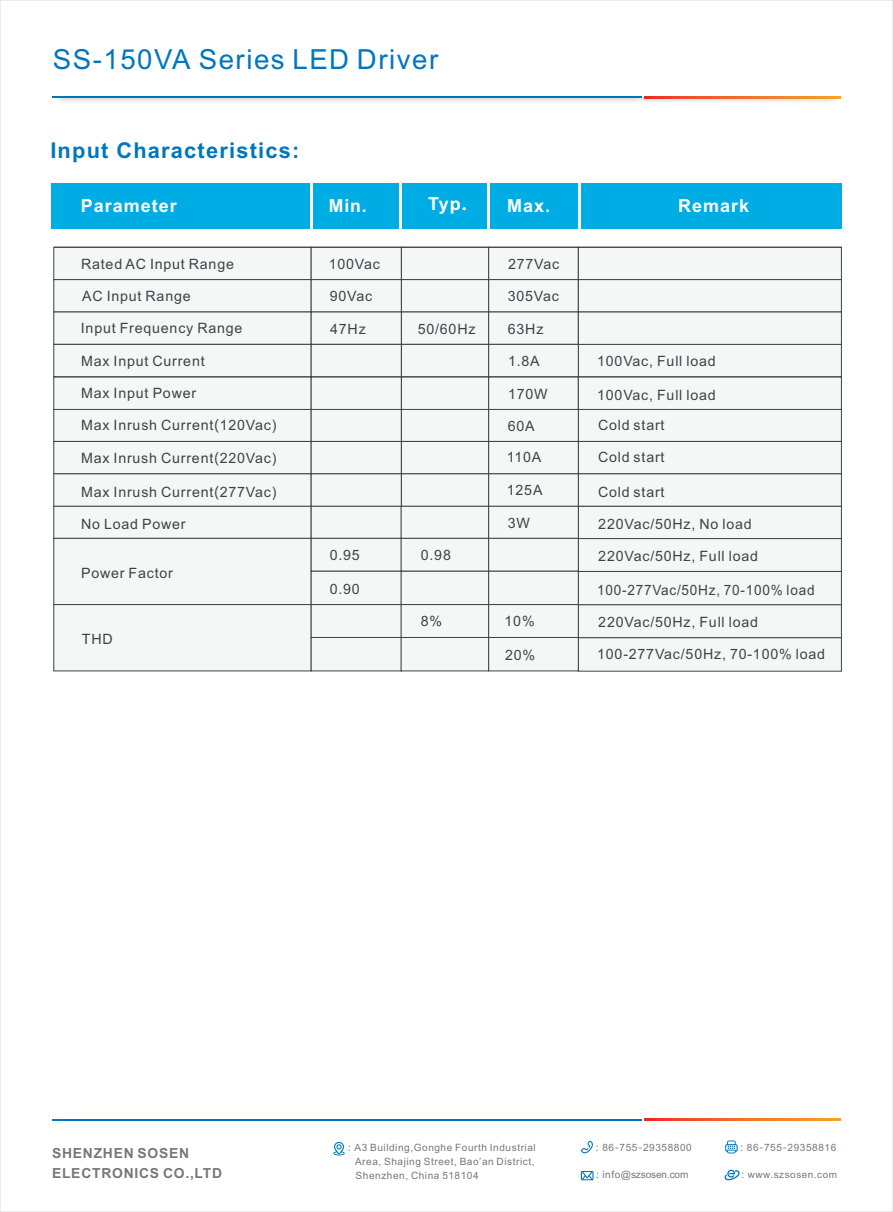
<style>
.page{position:relative;width:893px;height:1212px;background:#fff}
.page>*{position:absolute;margin:0;border:0;box-sizing:border-box;transform-origin:0 0}
.t1{font:27.6px "Arial";letter-spacing:.055em;color:#0076bf}
.t2{font:700 21.75px "Arial";letter-spacing:.055em;color:#0076bf}
.t3{font:700 18px "Arial";letter-spacing:.055em;color:#fff}
.t4{font:14.25px "Arial";letter-spacing:.055em;color:#3c4444}
.t5{font:14.25px "Arial";letter-spacing:.055em;color:#3c4444;scale:.95 1}
.t6{font:700 13.8px/20.2px "Arial";letter-spacing:.055em;color:#747879}
.t7{font:10.05px/13.8px "Arial";letter-spacing:.055em;color:#747879;text-align:justify}
.t8{font:10.05px "Arial";letter-spacing:-.015em;color:#747879}
.t9{font:9.9px "Arial";letter-spacing:.055em;color:#747879}
.s1{font-family:"Microsoft Ya Hei"}
</style>
<div class="page">
<div style="left:51px;top:184px;width:791px;height:45px;background:#00ace4"></div>
<hr style="left:310px;top:184px;width:2px;height:45px;background:#fff">
<img style="left:58px;top:98px;width:782px;height:4px">
<hr style="left:53px;top:97px;width:589px;height:1px;background:#0076bf">
<svg style="left:644px;top:97px;width:196px;height:1px"></svg>
<svg style="left:53px;top:246px;width:789px;height:426px"></svg>
<svg style="left:333px;top:1142px;width:12px;height:13px"></svg>
<svg style="left:581px;top:1140px;width:12px;height:13px"></svg>
<svg style="left:725px;top:1140px;width:13px;height:13px"></svg>
<svg style="left:724px;top:1170px;width:16px;height:10px"></svg>
<svg style="left:581px;top:1171px;width:12px;height:9px"></svg>
<hr style="left:53px;top:1119px;width:589px;height:1px;background:#0076bf">
<svg style="left:644px;top:1119px;width:196px;height:1px"></svg>
<hr style="left:400px;top:184px;width:2px;height:45px;background:#fff">
<hr style="left:487px;top:184px;width:3px;height:45px;background:#fff">
<hr style="left:578px;top:184px;width:2px;height:45px;background:#fff">
<h1 class="t1" style="left:53px;top:49px;width:387px">SS-150VA Series LED Driver</h1>
<h2 class="t2" style="left:50px;top:142px;width:251px">Input Characteristics:</h2>
<p class="t3" style="left:81px;top:198px;width:98px">Parameter</p>
<p class="t3" style="left:329px;top:199px;width:40px">Min.</p>
<p class="t3" style="left:428px;top:197px;width:40px">Typ<span class="s1">.</span></p>
<p class="t3" style="left:507px;top:198px;width:45px">Max.</p>
<p class="t3" style="left:678px;top:198px;width:73px">Remark</p>
<p class="t4" style="left:81px;top:258px;width:154px">Rated AC Input Range</p>
<p class="t4" style="left:82px;top:290px;width:110px">AC Input Range</p>
<p class="t4" style="left:81px;top:323px;width:163px">Input Frequency Range</p>
<p class="t4" style="left:81px;top:355px;width:125px">Max Input Current</p>
<p class="t4" style="left:81px;top:388px;width:117px">Max Input Power</p>
<p class="t4" style="left:81px;top:420px;width:197px">Max Inrush Current<span class="s1">(</span>120Vac)</p>
<p class="t4" style="left:81px;top:453px;width:197px">Max Inrush Current<span class="s1">(</span>220Vac)</p>
<p class="t4" style="left:81px;top:486px;width:197px">Max Inrush Current<span class="s1">(</span>277Vac)</p>
<p class="t4" style="left:81px;top:518px;width:106px">No Load Power</p>
<p class="t4" style="left:81px;top:567px;width:93px">Power Factor</p>
<p class="t4" style="left:82px;top:634px;width:32px">THD</p>
<p class="t4" style="left:329px;top:259px;width:53px">100Vac</p>
<p class="t4" style="left:330px;top:291px;width:44px">90Vac</p>
<p class="t4" style="left:330px;top:323px;width:37px">47Hz</p>
<p class="t4" style="left:330px;top:550px;width:32px">0.95</p>
<p class="t4" style="left:330px;top:584px;width:32px">0.90</p>
<p class="t4" style="left:418px;top:323px;width:59px">50/60Hz</p>
<p class="t4" style="left:421px;top:550px;width:32px">0.98</p>
<p class="t4" style="left:421px;top:616px;width:23px">8%</p>
<p class="t4" style="left:508px;top:259px;width:53px">277Vac</p>
<p class="t4" style="left:508px;top:291px;width:53px">305Vac</p>
<p class="t4" style="left:508px;top:323px;width:37px">63Hz</p>
<p class="t4" style="left:508px;top:356px;width:33px">1.8A</p>
<p class="t4" style="left:508px;top:388px;width:41px">170W</p>
<p class="t4" style="left:508px;top:420px;width:28px">60A</p>
<p class="t4" style="left:507px;top:452px;width:36px">110A</p>
<p class="t4" style="left:507px;top:484px;width:37px">125A</p>
<p class="t4" style="left:508px;top:517px;width:24px">3W</p>
<p class="t4" style="left:505px;top:616px;width:32px">10%</p>
<p class="t4" style="left:505px;top:650px;width:32px">20%</p>
<p class="t4" style="left:597px;top:355px;width:120px">100Vac, Full load</p>
<p class="t4" style="left:597px;top:390px;width:120px">100Vac, Full load</p>
<p class="t4" style="left:598px;top:419px;width:68px">Cold start</p>
<p class="t4" style="left:598px;top:452px;width:68px">Cold start</p>
<p class="t4" style="left:598px;top:486px;width:68px">Cold start</p>
<p class="t4" style="left:598px;top:518px;width:155px">220Vac/50Hz, No load</p>
<p class="t4" style="left:598px;top:551px;width:161px">220Vac/50Hz, Full load</p>
<p class="t5" style="left:597px;top:585px;width:230px">100-277Vac/50Hz, 70-100% load</p>
<p class="t4" style="left:598px;top:617px;width:161px">220Vac/50Hz, Full load</p>
<p class="t4" style="left:597px;top:649px;width:229px">100-277Vac/50Hz, 70-100% load</p>
<p class="t6" style="left:52px;top:1144px;width:172px">SHENZHEN SOSEN<br>ELECTRONICS CO.,LTD</p>
<p class="t7" style="left:355px;top:1142px;width:182px;text-indent:-11px"><span class="s1">：</span>A3 Building,Gonghe Fourth Industrial Area, Shajing Street, Bao’an District, Shenzhen, China 518104</p>
<p class="t7" style="left:592px;top:1141px;width:101px"><span class="s1">：</span>86<span class="s1">-</span>755<span class="s1">-</span>29358800</p>
<p class="t7" style="left:737px;top:1141px;width:101px"><span class="s1">：</span>86<span class="s1">-</span>755<span class="s1">-</span>29358816</p>
<p class="t8" style="left:592px;top:1171px;width:97px"><span class="s1">：</span>info@szsosen.com</p>
<p class="t9" style="left:738px;top:1171px;width:101px"><span class="s1">：</span>www.szsosen.com</p>
</div>
